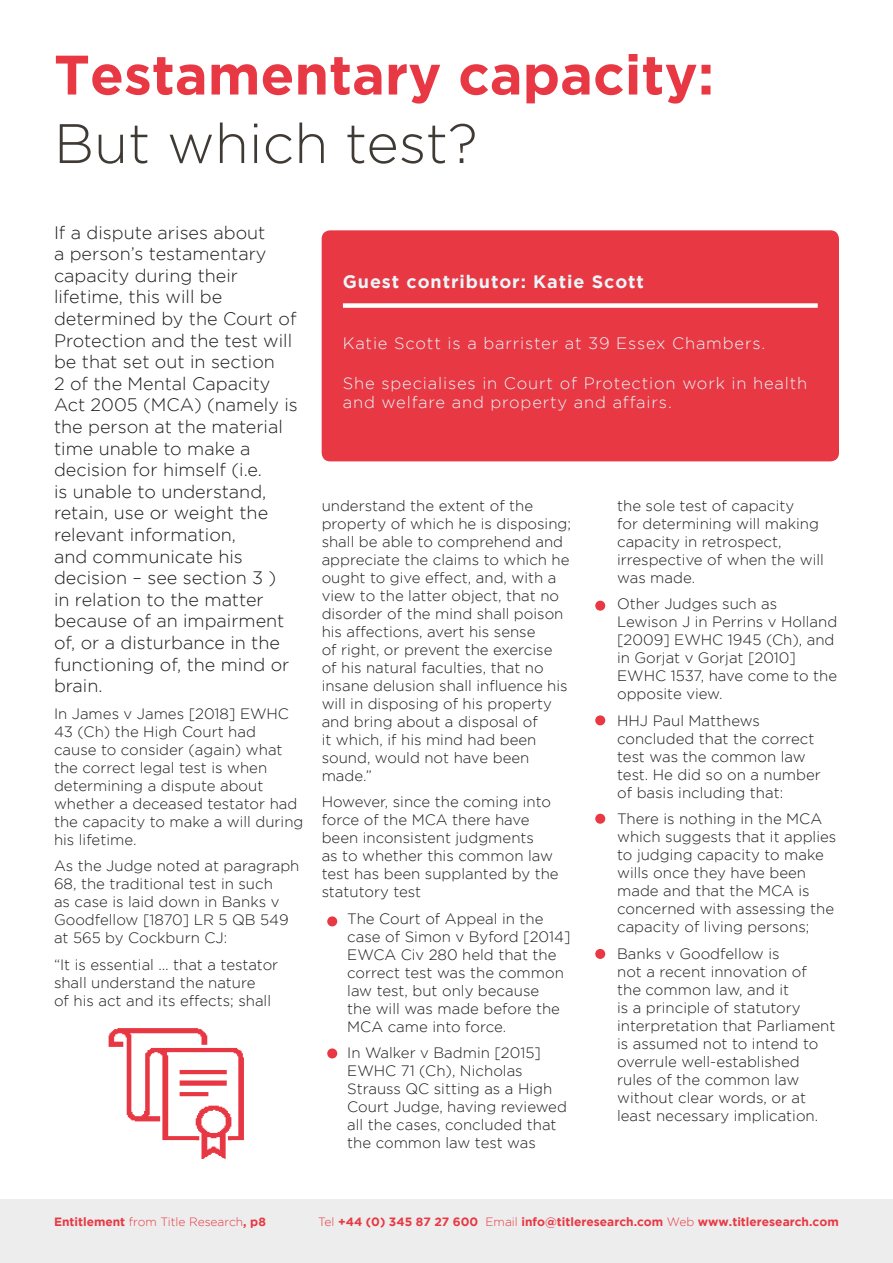
<style>
.page{position:relative;width:893px;height:1263px;background:#fff}
.page>*{position:absolute;margin:0;border:0;box-sizing:border-box;transform-origin:0 0}
.t1{font:700 55.5px "Gotham";color:#e83844}
.t2{font:300 55.5px "Gotham";color:#3f3a33}
.t3{font:300 18px/21.6px "Gotham";color:#1d1c1b}
.t4{font:700 18px "Gotham";letter-spacing:.05em;color:#e9f6f9}
.t5{font:300 16.5px/19.8px "Gotham";letter-spacing:.05em;color:#e9f6f9}
.t6{font:300 15px/18px "Gotham";color:#1d1c1b}
.t7{font:700 12px "Gotham";color:#e83844}
.t8{font:300 12px "Gotham";color:#e83844}
.s1{font-weight:700}
.s2{font-weight:300}
</style>
<div class="page">
<div style="left:322px;top:230px;width:517px;height:231px;background:#e83844;border-radius:9px"></div>
<div style="left:0;top:1199px;width:893px;height:64px;background:#ededed"></div>
<div style="left:343px;top:303px;width:475px;height:5px;background:#fff"></div>
<img style="left:108px;top:1028px;width:136px;height:131px">
<div style="left:328px;top:917px;width:8px;height:9px;background:#e83844;border-radius:50%"></div>
<div style="left:327px;top:916px;width:10px;height:10px;border:2px solid #e83844;border-radius:50%"></div>
<div style="left:328px;top:1049px;width:8px;height:9px;background:#e83844;border-radius:50%"></div>
<div style="left:327px;top:1048px;width:10px;height:10px;border:2px solid #e83844;border-radius:50%"></div>
<div style="left:596px;top:601px;width:8px;height:9px;background:#e83844;border-radius:50%"></div>
<div style="left:595px;top:601px;width:10px;height:10px;border:2px solid #e83844;border-radius:50%"></div>
<div style="left:596px;top:716px;width:8px;height:9px;background:#e83844;border-radius:50%"></div>
<div style="left:595px;top:715px;width:10px;height:10px;border:2px solid #e83844;border-radius:50%"></div>
<div style="left:596px;top:814px;width:8px;height:9px;background:#e83844;border-radius:50%"></div>
<div style="left:595px;top:814px;width:10px;height:10px;border:2px solid #e83844;border-radius:50%"></div>
<div style="left:596px;top:950px;width:8px;height:8px;background:#e83844;border-radius:50%"></div>
<div style="left:595px;top:949px;width:10px;height:10px;border:2px solid #e83844;border-radius:50%"></div>
<h1 class="t1" style="left:54px;top:43px;width:662px">Testamentary capacity:</h1>
<h1 class="t2" style="left:54px;top:113px;width:425px">But which test?</h1>
<p class="t3" style="left:54px;top:221px;width:245px">If a dispute arises about<br>a person’s testamentary capacity during their lifetime, this will be determined by the Court of<br>Protection and the test will be that set out in section<br>2 of the Mental Capacity<br>Act 2005 (MCA) (namely is the person at the material time unable to make a decision for himself (i.e.<br>is unable to understand, retain, use or weight the relevant information,<br>and communicate his decision – see section 3 )<br>in relation to the matter because of an impairment of, or a disturbance in the functioning of, the mind or brain.</p>
<p class="t6" style="left:54px;top:704px;width:251px">In James v James [2018] EWHC<br>43 (Ch) the High Court had<br>cause to consider (again) what the correct legal test is when determining a dispute about whether a deceased testator had the capacity to make a will during his lifetime.</p>
<p class="t6" style="left:54px;top:857px;width:247px">As the Judge noted at paragraph<br>68, the traditional test in such<br>as case is laid down in Banks v<br>Goodfellow [1870] LR 5 QB 549 at 565 by Cockburn CJ:</p>
<p class="t6" style="left:54px;top:955px;width:226px">“It is essential … that a testator shall understand the nature<br>of his act and its effects; shall</p>
<p class="t4" style="left:343px;top:271px;width:303px">Guest contributor: Katie Scott</p>
<p class="t5" style="left:343px;top:333px;width:424px">Katie Scott is a barrister at 39 Essex Chambers.</p>
<p class="t5" style="left:343px;top:373px;width:466px">She specialises in Court of Protection work in health and welfare and property and affairs.</p>
<p class="t6" style="left:322px;top:496px;width:251px">understand the extent of the property of which he is disposing; shall be able to comprehend and appreciate the claims to which he ought to give effect, and, with a view to the latter object, that no disorder of the mind shall poison his affections, avert his sense<br>of right, or prevent the exercise of his natural faculties, that no insane delusion shall influence his will in disposing of his property and bring about a disposal of<br>it which, if his mind had been sound, would not have been made.”</p>
<p class="t6" style="left:322px;top:793px;width:238px">However, since the coming into force of the MCA there have been inconsistent judgments<br>as to whether this common law test has been supplanted by the statutory test</p>
<p class="t6" style="left:347px;top:909px;width:225px">The Court of Appeal in the case of Simon v Byford [2014]<br>EWCA Civ 280 held that the correct test was the common law test, but only because<br>the will was made before the<br>MCA came into force.</p>
<p class="t6" style="left:347px;top:1044px;width:221px">In Walker v Badmin [2015]<br>EWHC 71 (Ch), Nicholas<br>Strauss QC sitting as a High<br>Court Judge, having reviewed all the cases, concluded that the common law test was</p>
<p class="t6" style="left:617px;top:496px;width:208px">the sole test of capacity<br>for determining will making capacity in retrospect, irrespective of when the will was made.</p>
<p class="t6" style="left:617px;top:595px;width:222px">Other Judges such as<br>Lewison J in Perrins v Holland [2009] EWHC 1945 (Ch), and in Gorjat v Gorjat [2010]<br>EWHC 1537, have come to the opposite view.</p>
<p class="t6" style="left:617px;top:711px;width:205px">HHJ Paul Matthews concluded that the correct test was the common law test. He did so on a number of basis including that:</p>
<p class="t6" style="left:617px;top:810px;width:221px">There is nothing in the MCA which suggests that it applies to judging capacity to make wills once they have been made and that the MCA is concerned with assessing the capacity of living persons;</p>
<p class="t6" style="left:617px;top:944px;width:220px">Banks v Goodfellow is<br>not a recent innovation of<br>the common law, and it<br>is a principle of statutory interpretation that Parliament is assumed not to intend to overrule well-established rules of the common law without clear words, or at least necessary implication.</p>
<p class="t8" style="left:54px;top:1215px;width:213px"><span class="s1">Entitlement</span> from Title Research<span class="s1">, p8</span></p>
<p class="t7" style="left:318px;top:1214px;width:522px"><span class="s2">Tel</span> +44 (0) 345 87 27 600 <span class="s2">Email</span> info@titleresearch.com <span class="s2">Web</span> www.titleresearch.com</p>
</div>
